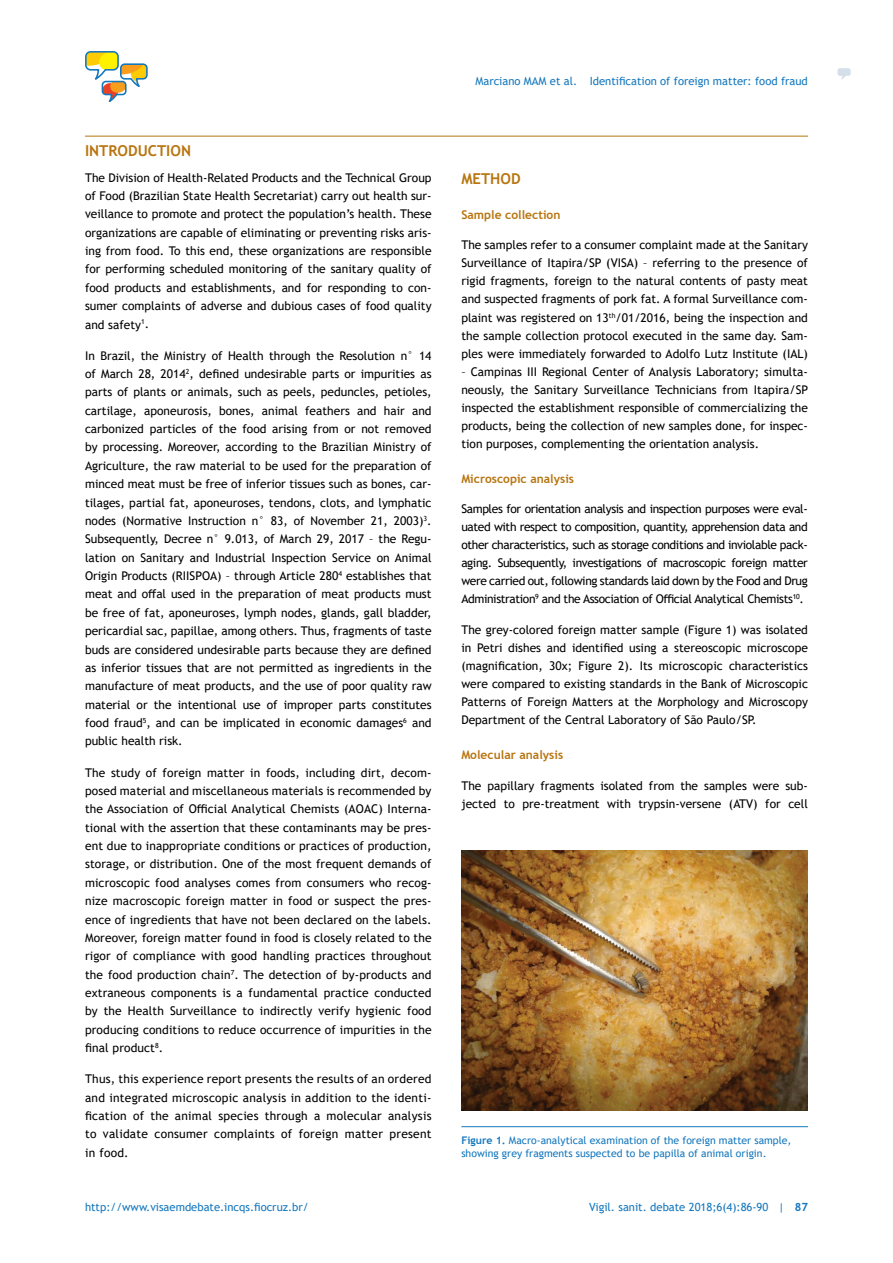
<style>
.page{position:relative;width:893px;height:1263px;background:#fff}
.page>*{position:absolute;margin:0;border:0;box-sizing:border-box;transform-origin:0 0}
.t1{font:700 15px "Trebuchet MS";color:#b87510}
.t2{font:12px/18.3px "Trebuchet MS";color:#000;text-align:justify}
.t3{font:700 12px "Trebuchet MS";color:#b87510}
.t4{font:11.25px "Trebuchet MS";color:#1578be}
.t5{font:10.5px/12.6px "Trebuchet MS";color:#1578be}
.s1{font-weight:700}
</style>
<div class="page">
<svg style="left:85px;top:51px;width:63px;height:51px"></svg>
<svg style="left:837px;top:68px;width:14px;height:11px"></svg>
<hr style="left:85px;top:136px;width:723px;height:1px;background:#b87510">
<img style="left:461px;top:850px;width:347px;height:260px">
<hr style="left:461px;top:1126px;width:347px;height:1px;background:#1578be">
<p class="t1" style="left:85px;top:141px;width:107px">INTRODUCTION</p>
<p class="t2" style="left:85px;top:168px;width:348px">The Division of Health-Related Products and the Technical Group of Food (Brazilian State Health Secretariat) carry out health sur&shy;veillance to promote and protect the population’s health. These organizations are capable of eliminating or preventing risks aris&shy;ing from food. To this end, these organizations are responsible for performing scheduled monitoring of the sanitary quality of food products and establishments, and for responding to con&shy;sumer complaints of adverse and dubious cases of food quality and safety<sup>1</sup>.</p>
<p class="t2" style="left:85px;top:346px;width:348px">In Brazil, the Ministry of Health through the Resolution n° 14 of March 28, 2014<sup>2</sup>, defined undesirable parts or impurities as parts of plants or animals, such as peels, peduncles, petioles, cartilage, aponeurosis, bones, animal feathers and hair and carbonized particles of the food arising from or not removed by processing. Moreover, according to the Brazilian Ministry of Agriculture, the raw material to be used for the preparation of minced meat must be free of inferior tissues such as bones, car&shy;tilages, partial fat, aponeuroses, tendons, clots, and lymphatic nodes (Normative Instruction n° 83, of November 21, 2003)<sup>3</sup>.<br>Subsequently, Decree n° 9.013, of March 29, 2017 – the Regu&shy;lation on Sanitary and Industrial Inspection Service on Animal Origin Products (RIISPOA) – through Article 280<sup>4</sup> establishes that meat and offal used in the preparation of meat products must be free of fat, aponeuroses, lymph nodes, glands, gall bladder, pericardial sac, papillae, among others. Thus, fragments of taste buds are considered undesirable parts because they are defined as inferior tissues that are not permitted as ingredients in the manufacture of meat products, and the use of poor quality raw material or the intentional use of improper parts constitutes food fraud<sup>5</sup>, and can be implicated in economic damages<sup>6</sup> and public health risk.</p>
<p class="t2" style="left:85px;top:763px;width:348px">The study of foreign matter in foods, including dirt, decom&shy;posed material and miscellaneous materials is recommended by the Association of Official Analytical Chemists (AOAC) Interna&shy;tional with the assertion that these contaminants may be pres&shy;ent due to inappropriate conditions or practices of production, storage, or distribution. One of the most frequent demands of microscopic food analyses comes from consumers who recog&shy;nize macroscopic foreign matter in food or suspect the pres&shy;ence of ingredients that have not been declared on the labels.<br>Moreover, foreign matter found in food is closely related to the rigor of compliance with good handling practices throughout the food production chain<sup>7</sup>. The detection of by-products and extraneous components is a fundamental practice conducted by the Health Surveillance to indirectly verify hygienic food producing conditions to reduce occurrence of impurities in the final product<sup>8</sup>.</p>
<p class="t2" style="left:85px;top:1070px;width:348px">Thus, this experience report presents the results of an ordered and integrated microscopic analysis in addition to the identi&shy;fication of the animal species through a molecular analysis to validate consumer complaints of foreign matter present in food.</p>
<p class="t4" style="left:475px;top:74px;width:334px">Marciano MAM et al. Identification of foreign matter: food fraud</p>
<p class="t1" style="left:461px;top:169px;width:61px">METHOD</p>
<p class="t3" style="left:461px;top:207px;width:101px">Sample collection</p>
<p class="t2" style="left:461px;top:236px;width:348px">The samples refer to a consumer complaint made at the Sanitary Surveillance of Itapira/SP (VISA) – referring to the presence of rigid fragments, foreign to the natural contents of pasty meat and suspected fragments of pork fat. A formal Surveillance com&shy;plaint was registered on 13<sup>th</sup>/01/2016, being the inspection and the sample collection protocol executed in the same day. Sam&shy;ples were immediately forwarded to Adolfo Lutz Institute (IAL)</p>
<p class="t2" style="left:461px;top:362px;width:348px">– Campinas III Regional Center of Analysis Laboratory; simulta&shy;neously, the Sanitary Surveillance Technicians from Itapira/SP inspected the establishment responsible of commercializing the products, being the collection of new samples done, for inspec&shy;tion purposes, complementing the orientation analysis.</p>
<p class="t3" style="left:461px;top:471px;width:114px">Microscopic analysis</p>
<p class="t2" style="left:461px;top:500px;width:348px">Samples for orientation analysis and inspection purposes were eval&shy;uated with respect to composition, quantity, apprehension data and other characteristics, such as storage conditions and inviolable pack&shy;aging. Subsequently, investigations of macroscopic foreign matter were carried out, following standards laid down by the Food and Drug Administration<sup>9</sup> and the Association of Official Analytical Chemists<sup>10</sup>.</p>
<p class="t2" style="left:461px;top:621px;width:348px">The grey-colored foreign matter sample (Figure 1) was isolated in Petri dishes and identified using a stereoscopic microscope (magnification, 30x; Figure 2). Its microscopic characteristics were compared to existing standards in the Bank of Microscopic Patterns of Foreign Matters at the Morphology and Microscopy Department of the Central Laboratory of São Paulo/SP.</p>
<p class="t3" style="left:461px;top:747px;width:103px">Molecular analysis</p>
<p class="t2" style="left:461px;top:776px;width:348px">The papillary fragments isolated from the samples were sub&shy;jected to pre-treatment with trypsin-versene (ATV) for cell</p>
<p class="t5" style="left:461px;top:1134px;width:332px"><span class="s1">Figure 1.</span> Macro-analytical examination of the foreign matter sample, showing grey fragments suspected to be papilla of animal origin.</p>
<p class="t4" style="left:85px;top:1199px;width:225px">http://www.visaemdebate.incqs.fiocruz.br/</p>
<p class="t4" style="left:589px;top:1199px;width:220px">Vigil. sanit. debate 2018;6(4):86-90 | <span class="s1">87</span></p>
</div>
